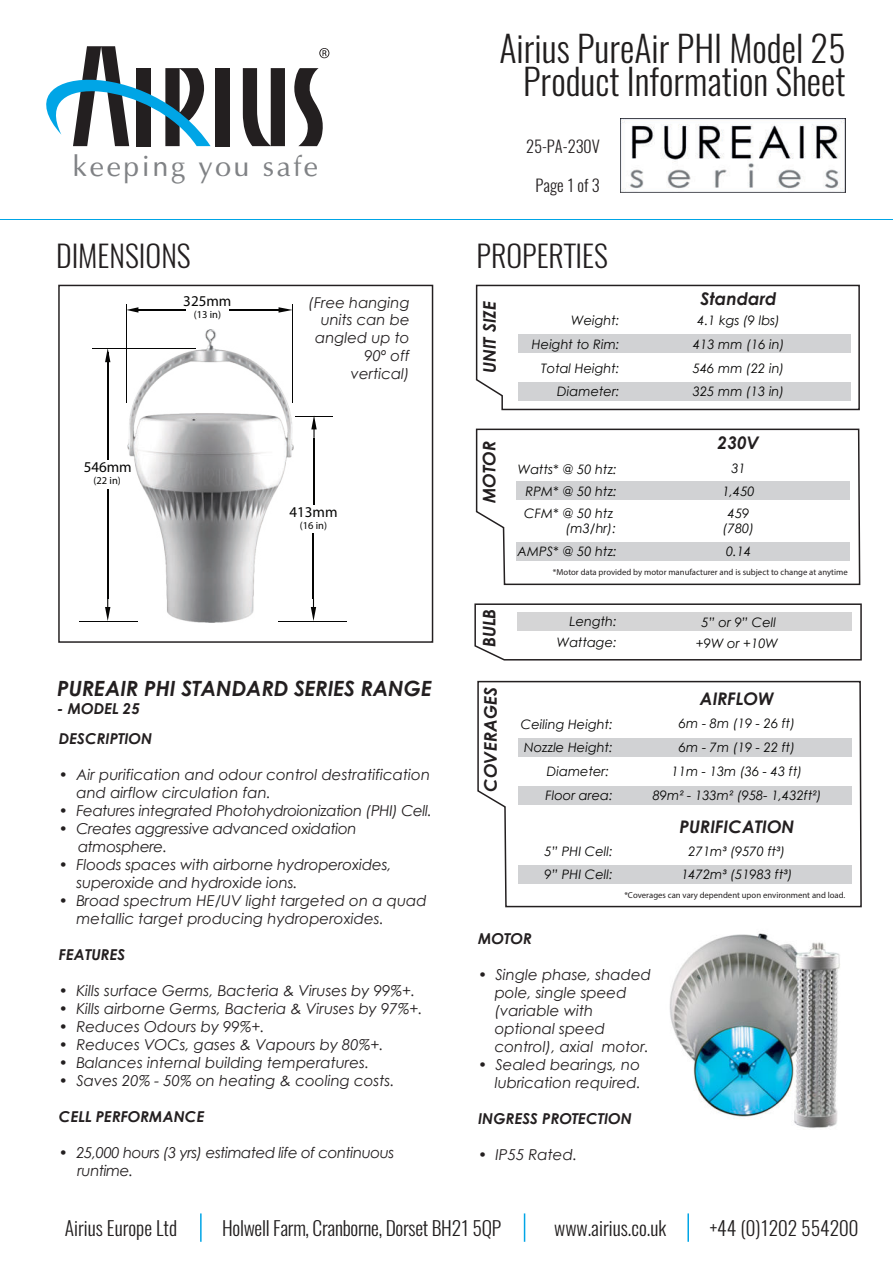
<style>
.page{position:relative;width:893px;height:1263px;background:#fff}
.page>*{position:absolute;margin:0;border:0;box-sizing:border-box;transform-origin:0 0}
.t1{font:300 36px/33px "Oswald";color:#211e1e;text-align:right}
.t2{font:300 30px "Oswald";color:#231f20}
.t3{font:28.35px "Optima";letter-spacing:.09em;color:#808285}
.t4{font:italic 700 21px "Century Gothic";letter-spacing:-.005em;color:#231f20}
.t5{font:300 19.5px "Oswald";color:#211e1e}
.t6{font:italic 700 17.4px "Century Gothic";color:#231f20}
.t7{font:300 16.5px "Oswald";color:#231f20}
.t8{font:italic 15px/18px "Century Gothic";color:#231f20}
.t9{font:italic 15px "Century Gothic";letter-spacing:-.025em;color:#231f20}
.t10{font:italic 700 15px "Century Gothic";color:#231f20}
.t11{font:italic 15px/18px "Century Gothic";letter-spacing:-.03em;color:#231f20}
.t12{font:15px "Myriad Pro";color:#050504}
.t13{font:italic 14.85px/17.9px "Century Gothic";color:#231f20;text-align:right}
.t14{font:italic 13.05px/23.7px "Century Gothic";color:#050504;text-align:right}
.t15{font:10.5px "Myriad Pro";color:#050504}
.t16{font:8.7px "Myriad Pro";color:#231f20}
</style>
<div class="page">
<svg style="left:474px;top:603px;width:388px;height:58px"></svg>
<div style="left:517px;top:612px;width:334px;height:19px;background:#d5d5d6"></div>
<svg style="left:475px;top:284px;width:385px;height:127px"></svg>
<svg style="left:475px;top:428px;width:386px;height:158px"></svg>
<hr style="left:1px;top:219px;width:892px;height:1px;background:#00a5e6">
<img style="left:621px;top:118px;width:224px;height:75px">
<div style="left:215px;top:68px;width:15px;height:78px;background:#231f20"></div>
<svg style="left:243px;top:68px;width:42px;height:78px"></svg>
<svg style="left:294px;top:68px;width:29px;height:78px"></svg>
<svg style="left:46px;top:46px;width:165px;height:100px"></svg>
<svg style="left:319px;top:48px;width:10px;height:10px"></svg>
<hr style="left:200px;top:1213px;width:2px;height:29px;background:#00a5e6">
<svg style="left:524px;top:1213px;width:1px;height:29px"></svg>
<hr style="left:687px;top:1213px;width:2px;height:29px;background:#00a5e6">
<img style="left:669px;top:933px;width:171px;height:195px">
<svg style="left:477px;top:680px;width:385px;height:228px"></svg>
<img style="left:128px;top:329px;width:166px;height:293px">
<hr style="left:313px;top:533px;width:1px;height:65px;background:#050504">
<hr style="left:313px;top:438px;width:2px;height:66px;background:#050504">
<svg style="left:311px;top:415px;width:6px;height:23px"></svg>
<svg style="left:311px;top:598px;width:5px;height:23px"></svg>
<hr style="left:107px;top:489px;width:1px;height:109px;background:#050504">
<hr style="left:107px;top:352px;width:1px;height:108px;background:#050504">
<svg style="left:105px;top:349px;width:5px;height:22px"></svg>
<svg style="left:105px;top:598px;width:5px;height:23px"></svg>
<hr style="left:229px;top:309px;width:50px;height:1px;background:#050504">
<hr style="left:138px;top:309px;width:48px;height:1px;background:#050504">
<svg style="left:127px;top:307px;width:19px;height:6px"></svg>
<svg style="left:270px;top:307px;width:22px;height:6px"></svg>
<hr style="left:79px;top:621px;width:58px;height:1px;background:#050504">
<hr style="left:92px;top:348px;width:104px;height:1px;background:#050504">
<hr style="left:126px;top:304px;width:1px;height:99px;background:#050504">
<hr style="left:292px;top:304px;width:1px;height:99px;background:#050504">
<hr style="left:295px;top:416px;width:38px;height:1px;background:#050504">
<hr style="left:278px;top:621px;width:69px;height:1px;background:#050504">
<div style="left:58px;top:285px;width:375px;height:358px;border:1px solid #231f20"></div>
<h3 class="t3" style="left:73px;top:154px;width:247px">keeping you safe</h3>
<h2 class="t2" style="left:56px;top:243px;width:136px">DIMENSIONS</h2>
<p class="t12" style="left:183px;top:295px;width:50px">325mm</p>
<p class="t12" style="left:84px;top:461px;width:50px">546mm</p>
<p class="t15" style="left:94px;top:476px;width:29px">(22 in)</p>
<p class="t15" style="left:194px;top:310px;width:29px">(13 in)</p>
<p class="t13" style="left:309px;top:295px;width:103px">(Free hanging units can be angled up to<br>90º off vertical)</p>
<p class="t12" style="left:289px;top:506px;width:50px">413mm</p>
<p class="t15" style="left:300px;top:521px;width:29px">(16 in)</p>
<h3 class="t4" style="left:57px;top:676px;width:376px">PUREAIR PHI STANDARD SERIES RANGE</h3>
<p class="t10" style="left:57px;top:700px;width:84px">- MODEL 25</p>
<p class="t10" style="left:59px;top:730px;width:95px">DESCRIPTION</p>
<p class="t8" style="left:59px;top:767px;width:373px">ï Air purification and odour control destratification</p>
<p class="t8" style="left:77px;top:785px;width:196px">and airflow circulation fan.</p>
<p class="t9" style="left:59px;top:805px;width:375px">ï Features integrated Photohydroionization (PHI) Cell.</p>
<p class="t9" style="left:59px;top:823px;width:299px">ï Creates aggressive advanced oxidation</p>
<p class="t9" style="left:78px;top:841px;width:91px">atmosphere.</p>
<p class="t8" style="left:59px;top:857px;width:334px">ï Floods spaces with airborne hydroperoxides,</p>
<p class="t8" style="left:76px;top:875px;width:223px">superoxide and hydroxide ions.</p>
<p class="t8" style="left:59px;top:893px;width:369px">ï Broad spectrum HE/UV light targeted on a quad</p>
<p class="t8" style="left:77px;top:911px;width:309px">metallic target producing hydroperoxides.</p>
<p class="t10" style="left:59px;top:946px;width:68px">FEATURES</p>
<p class="t8" style="left:59px;top:983px;width:365px">ï Kills surface Germs, Bacteria &amp; Viruses by 99%+. ï Kills airborne Germs, Bacteria &amp; Viruses by 97%+. ï Reduces Odours by 99%+.<br>ï Reduces VOCs, gases &amp; Vapours by 80%+.<br>ï Balances internal building temperatures.<br>ï Saves 20% - 50% on heating &amp; cooling costs.</p>
<p class="t10" style="left:59px;top:1108px;width:147px">CELL PERFORMANCE</p>
<p class="t11" style="left:78px;top:1145px;width:318px;text-indent:-19px">ï 25,000 hours (3 yrs) estimated life of continuous runtime.</p>
<h1 class="t1" style="left:499px;top:35px;width:348px">Airius PureAir PHI Model 25<br>Product Information Sheet</h1>
<p class="t7" style="left:526px;top:139px;width:75px">25-PA-230V</p>
<p class="t7" style="left:536px;top:179px;width:66px">Page 1 of 3</p>
<h2 class="t2" style="left:477px;top:243px;width:133px">PROPERTIES</h2>
<p class="t6" style="left:480px;top:373px;width:74px;rotate:-90deg">UNIT SIZE</p>
<p class="t6" style="left:479px;top:503px;width:64px;rotate:-90deg">MOTOR</p>
<p class="t14" style="left:532px;top:310px;width:89px">Weight:<br>Height to Rim:<br>Total Height:<br>Diameter:</p>
<p class="t14" style="left:518px;top:459px;width:100px;line-height:22.2px;text-align:center">Watts* @ 50 htz:<br>RPM* @ 50 htz:<br>CFM* @ 50 htz</p>
<p class="t14" style="left:517px;top:519px;width:101px;line-height:22.2px">(m3/hr):<br>AMPS* @ 50 htz:</p>
<p class="t6" style="left:701px;top:289px;width:78px">Standard</p>
<p class="t14" style="left:693px;top:310px;width:93px;text-align:center">4.1 kgs (9 lbs)<br>413 mm (16 in)<br>546 mm (22 in)<br>325 mm (13 in)</p>
<p class="t6" style="left:718px;top:433px;width:43px">230V</p>
<p class="t14" style="left:722px;top:459px;width:34px;line-height:22.2px;text-align:center">31<br>1,450<br>459</p>
<p class="t14" style="left:723px;top:519px;width:33px;line-height:22.2px;text-align:left">(780)<br>0.14</p>
<p class="t6" style="left:479px;top:647px;width:40px;rotate:-90deg">BULB</p>
<p class="t6" style="left:481px;top:792px;width:106px;rotate:-90deg">COVERAGES</p>
<p class="t16" style="left:553px;top:568px;width:296px">*Motor data provided by motor manufacturer and is subject to change at anytime</p>
<p class="t14" style="left:557px;top:612px;width:61px;line-height:21px">Length:<br>Wattage:</p>
<p class="t14" style="left:701px;top:611px;width:76px">5” or 9” Cell</p>
<p class="t14" style="left:696px;top:632px;width:84px">+9W or +10W</p>
<p class="t14" style="left:521px;top:713px;width:93px">Ceiling Height:<br>Nozzle Height:<br>Diameter:<br>Floor area:</p>
<p class="t6" style="left:700px;top:688px;width:76px">AIRFLOW</p>
<p class="t14" style="left:653px;top:713px;width:170px;text-align:center">6m - 8m (19 - 26 ft)<br>6m - 7m (19 - 22 ft)<br>11m - 13m (36 - 43 ft)<br>89m² - 133m² (958- 1,432ft²)</p>
<p class="t6" style="left:679px;top:817px;width:117px">PURIFICATION</p>
<p class="t14" style="left:545px;top:840px;width:70px">5” PHI Cell:</p>
<p class="t14" style="left:689px;top:840px;width:98px">271m³ (9570 ft³)</p>
<p class="t14" style="left:545px;top:864px;width:70px">9” PHI Cell:</p>
<p class="t14" style="left:681px;top:864px;width:113px">1472m³ (51983 ft³)</p>
<p class="t16" style="left:624px;top:891px;width:223px">*Coverages can vary dependent upon environment and load.</p>
<p class="t10" style="left:478px;top:929px;width:55px">MOTOR</p>
<p class="t8" style="left:478px;top:966px;width:175px">ï Single phase, shaded</p>
<p class="t8" style="left:495px;top:984px;width:133px">pole, single speed</p>
<p class="t8" style="left:495px;top:1002px;width:100px">(variable with</p>
<p class="t8" style="left:495px;top:1020px;width:112px">optional speed</p>
<p class="t8" style="left:495px;top:1038px;width:156px">control), axial motor.</p>
<p class="t8" style="left:478px;top:1056px;width:164px">ï Sealed bearings, no</p>
<p class="t8" style="left:495px;top:1074px;width:148px">lubrication required.</p>
<p class="t10" style="left:478px;top:1109px;width:155px">INGRESS PROTECTION</p>
<p class="t8" style="left:478px;top:1146px;width:101px">ï IP55 Rated.</p>
<h3 class="t5" style="left:65px;top:1220px;width:114px">Airius Europe Ltd</h3>
<h3 class="t5" style="left:554px;top:1220px;width:114px">www.airius.co.uk</h3>
<h3 class="t5" style="left:710px;top:1220px;width:150px">+44 (0)1202 554200</h3>
<h3 class="t5" style="left:222px;top:1220px;width:281px">Holwell Farm, Cranborne, Dorset BH21 5QP</h3>
</div>
